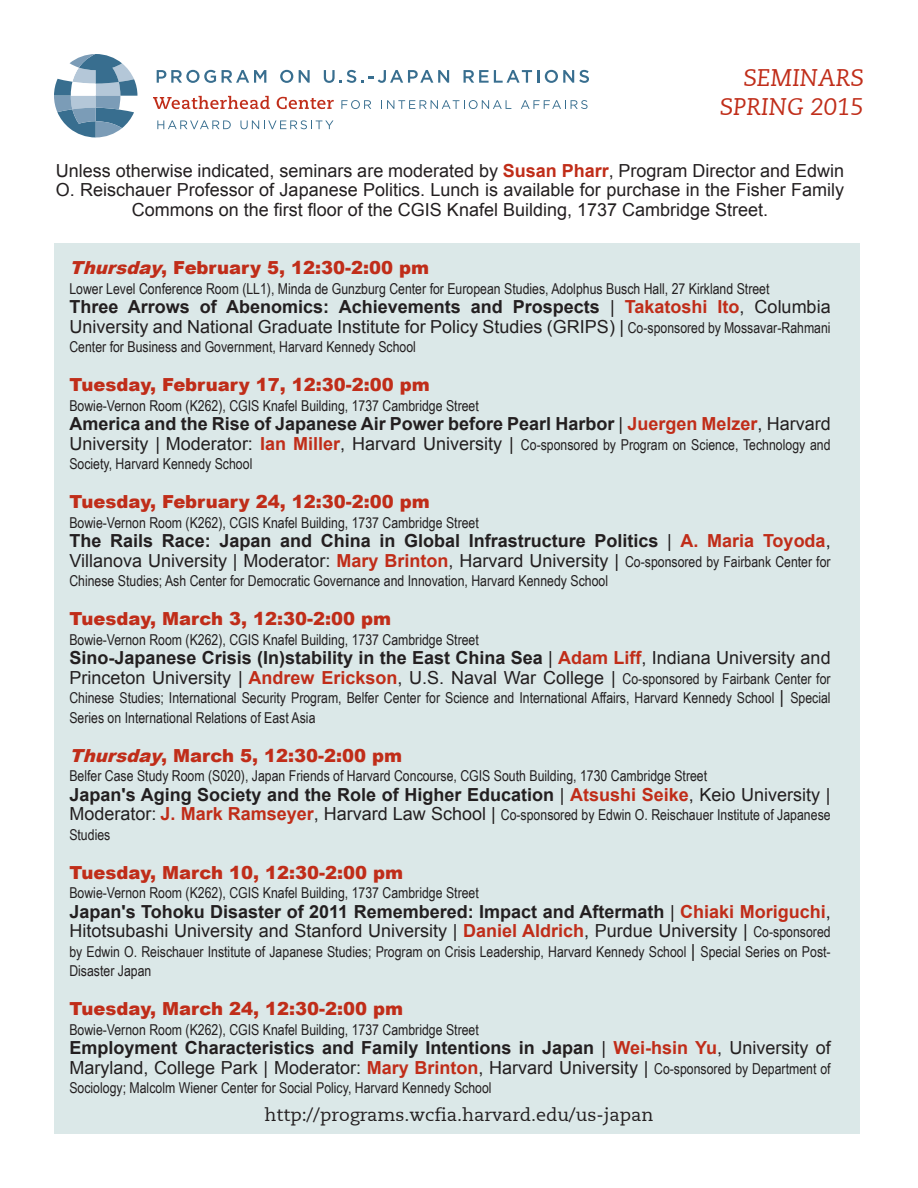
<style>
.page{position:relative;width:918px;height:1188px;background:#fff}
.page>*{position:absolute;margin:0;border:0;box-sizing:border-box;transform-origin:0 0}
.t1{font:italic 24px/28.8px "Caecilia";color:#c02d19;text-align:right}
.t2{font:18px/19.5px "Arial";color:#231f20}
.t3{font:700 18px/19.5px "Arial";color:#231f20}
.t4{font:900 18px "Arial";color:#c02d19}
.t5{font:18px "Caecilia";color:#231f20}
.t6{font:15px/19.5px "Arial Narrow";color:#231f20}
.s1{font-weight:700;color:#c02d19}
.s2{font-style:italic}
.s3{font-weight:700}
.s4{font-family:"Arial Narrow";font-size:15px}
.s5{font-weight:400}
.s6{color:#c02d19}
.s7{font-family:"Arial";font-size:18px}
.s8{font-family:"Arial";font-weight:700;font-size:18px;color:#c02d19}
.s9{font-family:"Arial Narrow";font-weight:400;font-size:15px}
</style>
<div class="page">
<div style="left:54px;top:243px;width:806px;height:891px;background:#dbe8e8"></div>
<svg style="left:157px;top:70px;width:59px;height:13px"></svg>
<svg style="left:222px;top:70px;width:44px;height:13px"></svg>
<svg style="left:280px;top:70px;width:13px;height:13px"></svg>
<svg style="left:299px;top:70px;width:11px;height:13px"></svg>
<svg style="left:324px;top:70px;width:125px;height:13px"></svg>
<svg style="left:464px;top:70px;width:75px;height:13px"></svg>
<svg style="left:545px;top:70px;width:44px;height:13px"></svg>
<svg style="left:153px;top:96px;width:117px;height:13px"></svg>
<svg style="left:277px;top:97px;width:57px;height:12px"></svg>
<svg style="left:341px;top:100px;width:30px;height:9px"></svg>
<svg style="left:381px;top:100px;width:130px;height:9px"></svg>
<svg style="left:521px;top:100px;width:67px;height:9px"></svg>
<svg style="left:157px;top:120px;width:74px;height:9px"></svg>
<svg style="left:240px;top:120px;width:93px;height:9px"></svg>
<svg style="left:54px;top:54px;width:83px;height:83px"></svg>
<h1 class="t1" style="left:720px;top:64px;width:146px">SEMINARS<br>SPRING 2015</h1>
<p class="t2" style="left:56px;top:161px;width:790px;text-align:center">Unless otherwise indicated, seminars are moderated by <span class="s1">Susan Pharr</span>, Program Director and Edwin<br>O. Reischauer Professor of Japanese Politics. Lunch is available for purchase in the Fisher Family<br>Commons on the first floor of the CGIS Knafel Building, 1737 Cambridge Street.</p>
<p class="t4" style="left:69px;top:255px;width:361px"><span class="s2">Thursday</span>, February 5, 12:30-2:00 pm</p>
<p class="t6" style="left:69px;top:278px;width:702px">Lower Level Conference Room (LL1), Minda de Gunzburg Center for European Studies, Adolphus Busch Hall, 27 Kirkland Street</p>
<p class="t2" style="left:69px;top:298px;width:763px"><span class="s3">Three Arrows of Abenomics: Achievements and Prospects</span> | <span class="s1">Takatoshi Ito</span>, Columbia<br>University and National Graduate Institute for Policy Studies (GRIPS) | <span class="s4">Co-sponsored by Mossavar-Rahmani</span></p>
<p class="t6" style="left:69px;top:337px;width:348px">Center for Business and Government, Harvard Kennedy School</p>
<p class="t4" style="left:69px;top:372px;width:362px">Tuesday, February 17, 12:30-2:00 pm</p>
<p class="t6" style="left:69px;top:395px;width:411px">Bowie-Vernon Room (K262), CGIS Knafel Building, 1737 Cambridge Street</p>
<p class="t3" style="left:69px;top:415px;width:763px">America and the Rise of Japanese Air Power before Pearl Harbor <span class="s5">|</span> <span class="s6">Juergen Melzer</span><span class="s5">, Harvard</span></p>
<p class="t6" style="left:69px;top:434px;width:763px"><span class="s7">University | Moderator:</span> <span class="s8">Ian Miller</span><span class="s7">, Harvard University |</span> Co-sponsored by Program on Science, Technology and<br>Society, Harvard Kennedy School</p>
<p class="t4" style="left:69px;top:489px;width:362px">Tuesday, February 24, 12:30-2:00 pm</p>
<p class="t6" style="left:69px;top:512px;width:411px">Bowie-Vernon Room (K262), CGIS Knafel Building, 1737 Cambridge Street</p>
<p class="t3" style="left:69px;top:532px;width:763px">The Rails Race: Japan and China in Global Infrastructure Politics <span class="s5">|</span> <span class="s6">A. Maria Toyoda</span><span class="s5">,<br>Villanova University | Moderator:</span> <span class="s6">Mary Brinton</span><span class="s5">, Harvard University |</span> <span class="s9">Co-sponsored by Fairbank Center for</span></p>
<p class="t6" style="left:69px;top:571px;width:540px">Chinese Studies; Ash Center for Democratic Governance and Innovation, Harvard Kennedy School</p>
<p class="t4" style="left:69px;top:606px;width:323px">Tuesday, March 3, 12:30-2:00 pm</p>
<p class="t6" style="left:69px;top:629px;width:411px">Bowie-Vernon Room (K262), CGIS Knafel Building, 1737 Cambridge Street</p>
<p class="t2" style="left:69px;top:649px;width:763px"><span class="s3">Sino-Japanese Crisis (In)stability in the East China Sea</span> | <span class="s1">Adam Liff</span>, Indiana University and<br>Princeton University | <span class="s1">Andrew Erickson</span>, U.S. Naval War College | <span class="s4">Co-sponsored by Fairbank Center for</span></p>
<p class="t6" style="left:69px;top:688px;width:763px">Chinese Studies; International Security Program, Belfer Center for Science and International Affairs, Harvard Kennedy School <span class="s7">|</span> Special<br>Series on International Relations of East Asia</p>
<p class="t4" style="left:69px;top:742px;width:334px"><span class="s2">Thursday</span>, March 5, 12:30-2:00 pm</p>
<p class="t6" style="left:69px;top:766px;width:639px">Belfer Case Study Room (S020), Japan Friends of Harvard Concourse, CGIS South Building, 1730 Cambridge Street</p>
<p class="t3" style="left:69px;top:785px;width:763px">Japan's Aging Society and the Role of Higher Education <span class="s5">|</span> <span class="s6">Atsushi Seike</span><span class="s5">, Keio University |</span></p>
<p class="t6" style="left:69px;top:805px;width:763px"><span class="s7">Moderator:</span> <span class="s8">J. Mark Ramseyer</span><span class="s7">, Harvard Law School |</span> Co-sponsored by Edwin O. Reischauer Institute of Japanese<br>Studies</p>
<p class="t4" style="left:69px;top:859px;width:335px">Tuesday, March 10, 12:30-2:00 pm</p>
<p class="t6" style="left:69px;top:883px;width:411px">Bowie-Vernon Room (K262), CGIS Knafel Building, 1737 Cambridge Street</p>
<p class="t2" style="left:69px;top:902px;width:763px"><span class="s3">Japan's Tohoku Disaster of 2011 Remembered: Impact and Aftermath</span> | <span class="s1">Chiaki Moriguchi</span>,<br>Hitotsubashi University and Stanford University | <span class="s1">Daniel Aldrich</span>, Purdue University | <span class="s4">Co-sponsored</span></p>
<p class="t6" style="left:69px;top:941px;width:763px">by Edwin O. Reischauer Institute of Japanese Studies; Program on Crisis Leadership, Harvard Kennedy School <span class="s7">|</span> Special Series on Post-<br>Disaster Japan</p>
<p class="t4" style="left:69px;top:996px;width:335px">Tuesday, March 24, 12:30-2:00 pm</p>
<p class="t6" style="left:69px;top:1019px;width:411px">Bowie-Vernon Room (K262), CGIS Knafel Building, 1737 Cambridge Street</p>
<p class="t2" style="left:69px;top:1039px;width:763px"><span class="s3">Employment Characteristics and Family Intentions in Japan</span> | <span class="s1">Wei-hsin Yu</span>, University of<br>Maryland, College Park | Moderator: <span class="s1">Mary Brinton</span>, Harvard University | <span class="s4">Co-sponsored by Department of</span></p>
<p class="t6" style="left:69px;top:1078px;width:424px">Sociology; Malcolm Wiener Center for Social Policy, Harvard Kennedy School</p>
<p class="t5" style="left:265px;top:1104px;width:390px">http://programs.wcfia.harvard.edu/us-japan</p>
</div>
